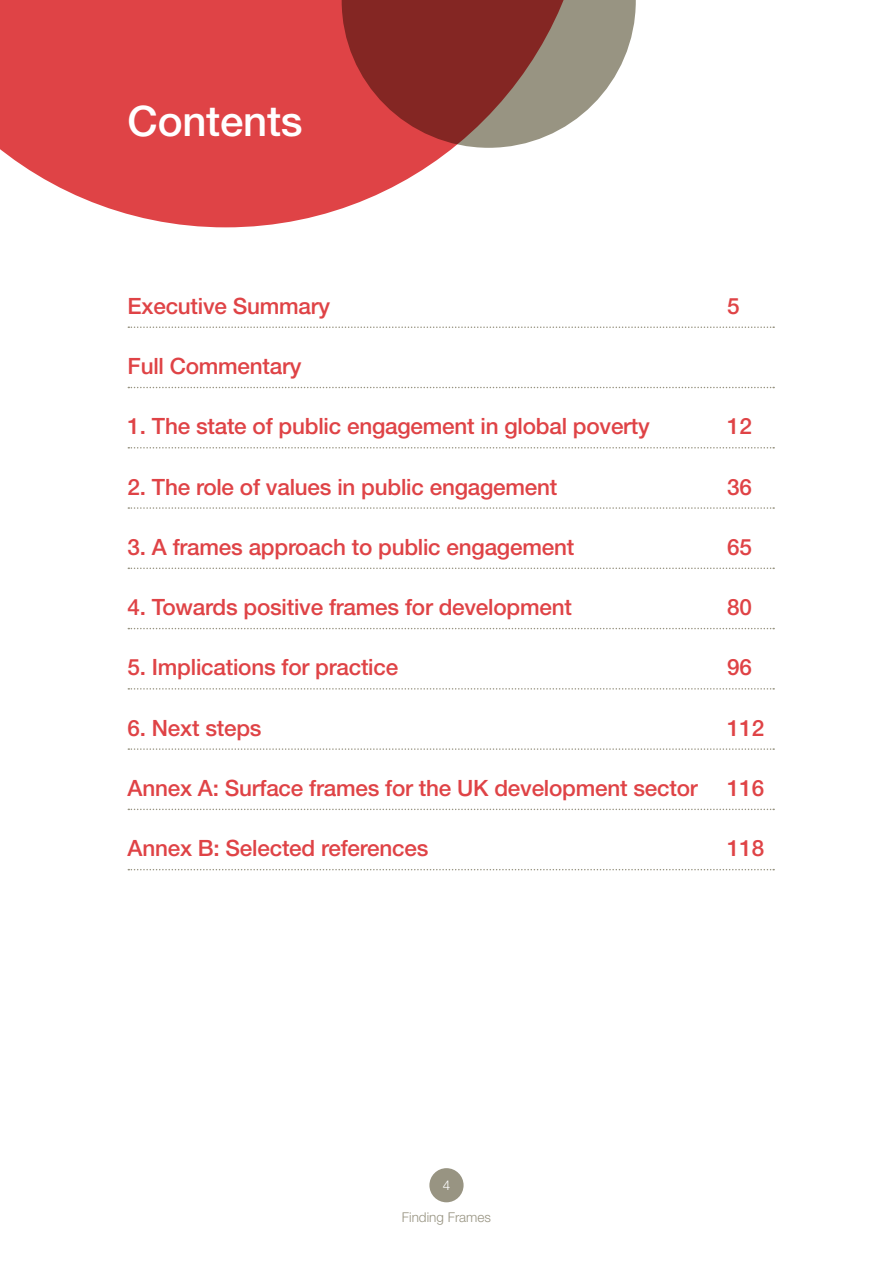
<style>
.page{position:relative;width:893px;height:1263px;background:#fff}
.page>*{position:absolute;margin:0;border:0;box-sizing:border-box;transform-origin:0 0}
.t1{font:500 42px "Helvetica Neue LT Std";letter-spacing:-.005em;color:#fff}
.t2{font:500 22.5px "Helvetica Neue LT Std";letter-spacing:-.01em;color:#df4346}
.t3{font:300 13.5px "Helvetica Neue LT Std";color:#989482}
.t4{font:300 13.5px "Helvetica Neue LT Std";color:#fff}
</style>
<div class="page">
<div style="left:429px;top:1168px;width:35px;height:34px;background:#989482;border-radius:50%"></div>
<svg style="left:128px;top:326px;width:646px;height:2px"></svg>
<svg style="left:128px;top:387px;width:646px;height:1px"></svg>
<svg style="left:128px;top:447px;width:646px;height:1px"></svg>
<svg style="left:128px;top:507px;width:646px;height:2px"></svg>
<svg style="left:128px;top:567px;width:646px;height:2px"></svg>
<svg style="left:128px;top:628px;width:646px;height:1px"></svg>
<svg style="left:128px;top:688px;width:646px;height:2px"></svg>
<svg style="left:128px;top:748px;width:646px;height:2px"></svg>
<svg style="left:128px;top:809px;width:646px;height:1px"></svg>
<svg style="left:128px;top:869px;width:646px;height:1px"></svg>
<svg style="left:0;top:0;width:453px;height:227px;fill:#df4346"></svg>
<svg style="left:342px;top:0;width:294px;height:148px"></svg>
<h1 class="t1" style="left:128px;top:96px;width:177px">Contents</h1>
<p class="t2" style="left:128px;top:292px;width:204px">Executive Summary</p>
<p class="t2" style="left:727px;top:292px;width:14px">5</p>
<p class="t2" style="left:128px;top:353px;width:175px">Full Commentary</p>
<p class="t2" style="left:128px;top:413px;width:524px">1. The state of public engagement in global poverty</p>
<p class="t2" style="left:727px;top:413px;width:26px">12</p>
<p class="t2" style="left:128px;top:473px;width:431px">2. The role of values in public engagement</p>
<p class="t2" style="left:727px;top:473px;width:26px">36</p>
<p class="t2" style="left:128px;top:533px;width:448px">3. A frames approach to public engagement</p>
<p class="t2" style="left:727px;top:533px;width:26px">65</p>
<p class="t2" style="left:128px;top:594px;width:446px">4. Towards positive frames for development</p>
<p class="t2" style="left:727px;top:594px;width:26px">80</p>
<p class="t2" style="left:128px;top:654px;width:272px">5. Implications for practice</p>
<p class="t2" style="left:727px;top:654px;width:26px">96</p>
<p class="t2" style="left:128px;top:714px;width:136px">6. Next steps</p>
<p class="t2" style="left:727px;top:714px;width:39px">112</p>
<p class="t2" style="left:128px;top:775px;width:572px">Annex A: Surface frames for the UK development sector</p>
<p class="t2" style="left:727px;top:775px;width:39px">116</p>
<p class="t2" style="left:128px;top:835px;width:302px">Annex B: Selected references</p>
<p class="t2" style="left:727px;top:835px;width:39px">118</p>
<p class="t4" style="left:443px;top:1177px;width:9px">4</p>
<p class="t3" style="left:402px;top:1208px;width:91px">Finding Frames</p>
</div>
